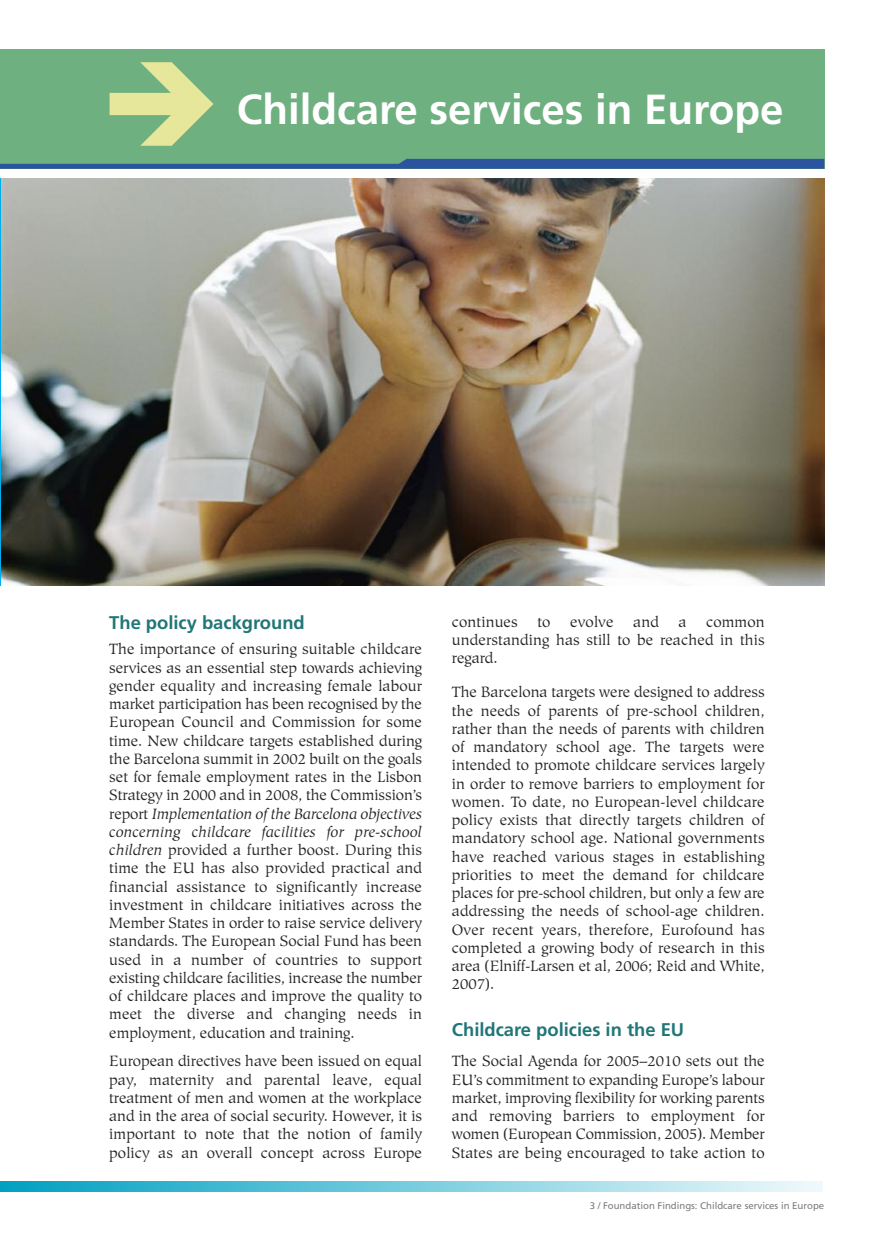
<style>
.page{position:relative;width:874px;height:1241px;background:#fff}
.page>*{position:absolute;margin:0;border:0;box-sizing:border-box;transform-origin:0 0}
.t1{font:700 42px "Frutiger";color:#fff}
.t2{font:700 18.38px "Frutiger";color:#217677}
.t3{font:14.88px/18.2px "Hiroshige";letter-spacing:.01em;color:#272627;text-align:justify}
.t4{font:9.62px "Frutiger";color:#7d7d7d}
.s1{font-style:italic}
</style>
<div class="page">
<svg style="left:0;top:575px;width:824px;height:11px"></svg>
<img style="left:1px;top:179px;width:822px;height:406px">
<svg style="left:0;top:1181px;width:822px;height:10px;background:#77ccde"></svg>
<div style="left:0;top:50px;width:823px;height:119px;background:#6fb081"></div>
<svg style="left:0;top:159px;width:823px;height:10px"></svg>
<h1 class="t1" style="left:237px;top:92px;width:548px">Childcare services in Europe</h1>
<p class="t2" style="left:109px;top:615px;width:197px">The policy background</p>
<p class="t3" style="left:109px;top:641px;width:314px">The importance of ensuring suitable childcare services as an essential step towards achieving gender equality and increasing female labour market participation has been recognised by the European Council and Commission for some time. New childcare targets established during the Barcelona summit in 2002 built on the goals set for female employment rates in the Lisbon Strategy in 2000 and in 2008, the Commission’s report <span class="s1">Implementation of the Barcelona objectives concerning childcare facilities for pre-school children</span> provided a further boost. During this time the EU has also provided practical and financial assistance to significantly increase investment in childcare initiatives across the Member States in order to raise service delivery standards. The European Social Fund has been used in a number of countries to support existing childcare facilities, increase the number of childcare places and improve the quality to meet the diverse and changing needs in employment, education and training.</p>
<p class="t3" style="left:109px;top:1053px;width:314px">European directives have been issued on equal pay, maternity and parental leave, equal treatment of men and women at the workplace and in the area of social security. However, it is important to note that the notion of family policy as an overall concept across Europe</p>
<p class="t3" style="left:451px;top:614px;width:67px">continues</p>
<p class="t3" style="left:537px;top:614px;width:15px">to</p>
<p class="t3" style="left:570px;top:614px;width:45px">evolve</p>
<p class="t3" style="left:633px;top:614px;width:27px">and</p>
<p class="t3" style="left:678px;top:614px;width:9px">a</p>
<p class="t3" style="left:451px;top:614px;width:314px;text-indent:254px">common understanding has still to be reached in this regard.</p>
<p class="t3" style="left:451px;top:684px;width:314px">The Barcelona targets were designed to address the needs of parents of pre-school children, rather than the needs of parents with children of mandatory school age. The targets were intended to promote childcare services largely in order to remove barriers to employment for women. To date, no European-level childcare policy exists that directly targets children of mandatory school age. National governments have reached various stages in establishing priorities to meet the demand for childcare places for pre-school children, but only a few are addressing the needs of school-age children.<br>Over recent years, therefore, Eurofound has completed a growing body of research in this area (Elniff-Larsen et al, 2006; Reid and White, 2007).</p>
<p class="t2" style="left:451px;top:1022px;width:234px">Childcare policies in the EU</p>
<p class="t3" style="left:451px;top:1053px;width:314px">The Social Agenda for 2005–2010 sets out the EU’s commitment to expanding Europe’s labour market, improving flexibility for working parents and removing barriers to employment for women (European Commission, 2005). Member States are being encouraged to take action to</p>
<p class="t4" style="left:589px;top:1200px;width:236px">3 / Foundation Findings: Childcare services in Europe</p>
</div>
